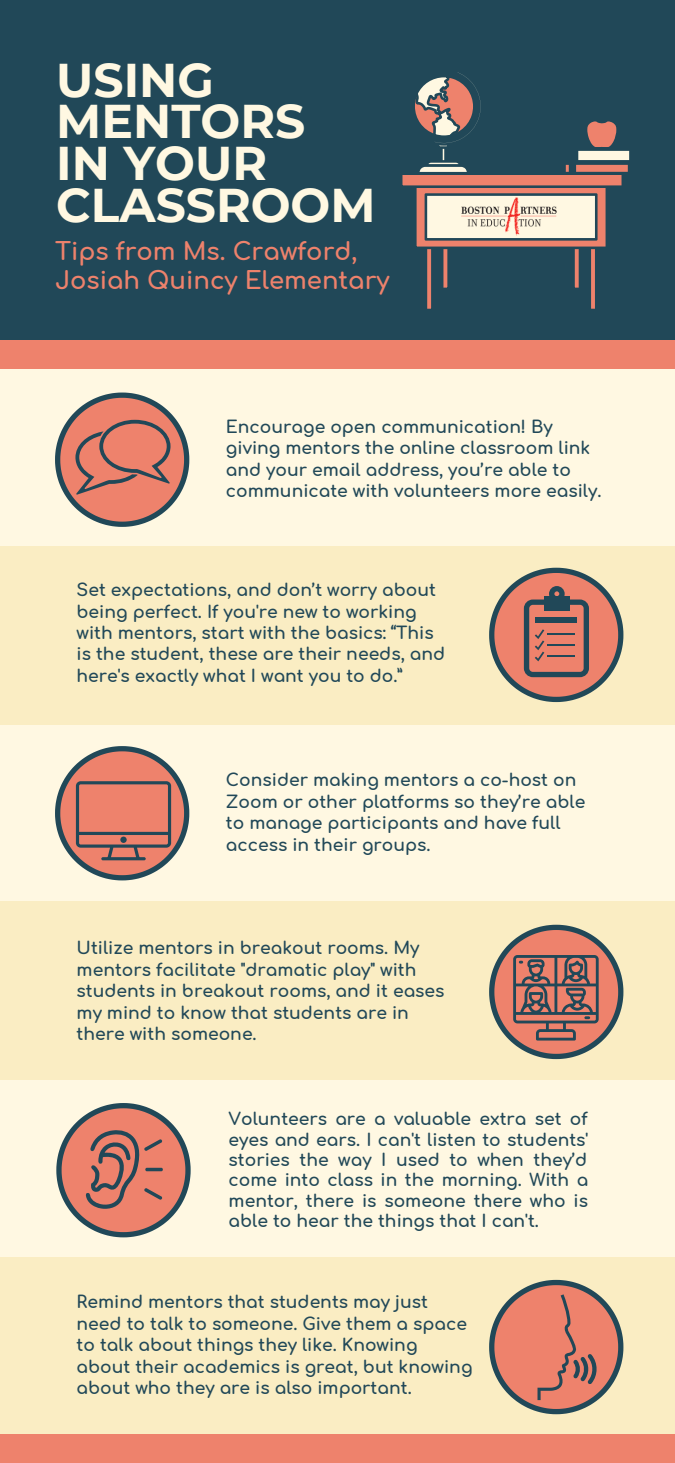
<style>
.page{position:relative;width:675px;height:1463px;background:#fff}
.page>*{position:absolute;margin:0;border:0;box-sizing:border-box;transform-origin:0 0}
.t1{font:700 47.25px/41.8px "Montserrat";color:#fff8e2}
.t2{font:700 24.3px/29px "Comfortaa";color:#ee826c}
.t3{font:700 17.1px/21.5px "Comfortaa";color:#214858}
</style>
<div class="page">
<div style="left:0;top:0;width:675px;height:1462px;background:#fff8e2"></div>
<div style="left:0;top:0;width:675px;height:341px;background:#214858"></div>
<svg style="left:402px;top:72px;width:228px;height:237px"></svg>
<div style="left:0;top:546px;width:675px;height:178px;background:#faedc3"></div>
<div style="left:0;top:901px;width:675px;height:178px;background:#faedc3"></div>
<div style="left:0;top:1257px;width:675px;height:178px;background:#faedc3"></div>
<svg style="left:56px;top:1103px;width:135px;height:134px"></svg>
<svg style="left:55px;top:392px;width:134px;height:135px"></svg>
<svg style="left:55px;top:746px;width:134px;height:134px"></svg>
<div style="left:0;top:340px;width:675px;height:28px;background:#ee826c"></div>
<div style="left:0;top:1434px;width:675px;height:28px;background:#ee826c"></div>
<svg style="left:489px;top:1279px;width:134px;height:135px"></svg>
<svg style="left:489px;top:924px;width:134px;height:135px"></svg>
<svg style="left:489px;top:568px;width:134px;height:134px"></svg>
<hr style="left:547px;top:655px;width:27px;height:2px;background:#214858">
<img style="left:460px;top:191px;width:98px;height:46px">
<p class="t1" style="left:56px;top:59px;width:250px">USING<br>MENTORS</p>
<p class="t1" style="left:56px;top:142px;width:321px">IN YOUR<br>CLASSROOM</p>
<p class="t2" style="left:55px;top:238px;width:336px">Tips from Ms. Crawford,<br>Josiah Quincy Elementary</p>
<p class="t3" style="left:226px;top:417px;width:377px">Encourage open communication! By giving mentors the online classroom link and your email address, you’re able to communicate with volunteers more easily.</p>
<p class="t3" style="left:77px;top:580px;width:370px">Set expectations, and don’t worry about being perfect. If you're new to working with mentors, start with the basics: “This is the student, these are their needs, and here's exactly what I want you to do.”</p>
<p class="t3" style="left:226px;top:770px;width:361px">Consider making mentors a co-host on Zoom or other platforms so they’re able to manage participants and have full access in their groups.</p>
<p class="t3" style="left:77px;top:938px;width:369px">Utilize mentors in breakout rooms. My mentors facilitate "dramatic play" with students in breakout rooms, and it eases my mind to know that students are in there with someone.</p>
<p class="t3" style="left:229px;top:1109px;width:361px;line-height:20.4px;text-align:justify">Volunteers are a valuable extra set of eyes and ears. I can't listen to students' stories the way I used to when they’d come into class in the morning. With a mentor, there is someone there who is able to hear the things that I can't.</p>
<p class="t3" style="left:77px;top:1292px;width:353px">Remind mentors that students may just</p>
<p class="t3" style="left:77px;top:1313px;width:392px">need to talk to someone. Give them a space to talk about things they like. Knowing</p>
<p class="t3" style="left:77px;top:1356px;width:397px">about their academics is great, but knowing</p>
<p class="t3" style="left:77px;top:1377px;width:337px">about who they are is also important.</p>
</div>
